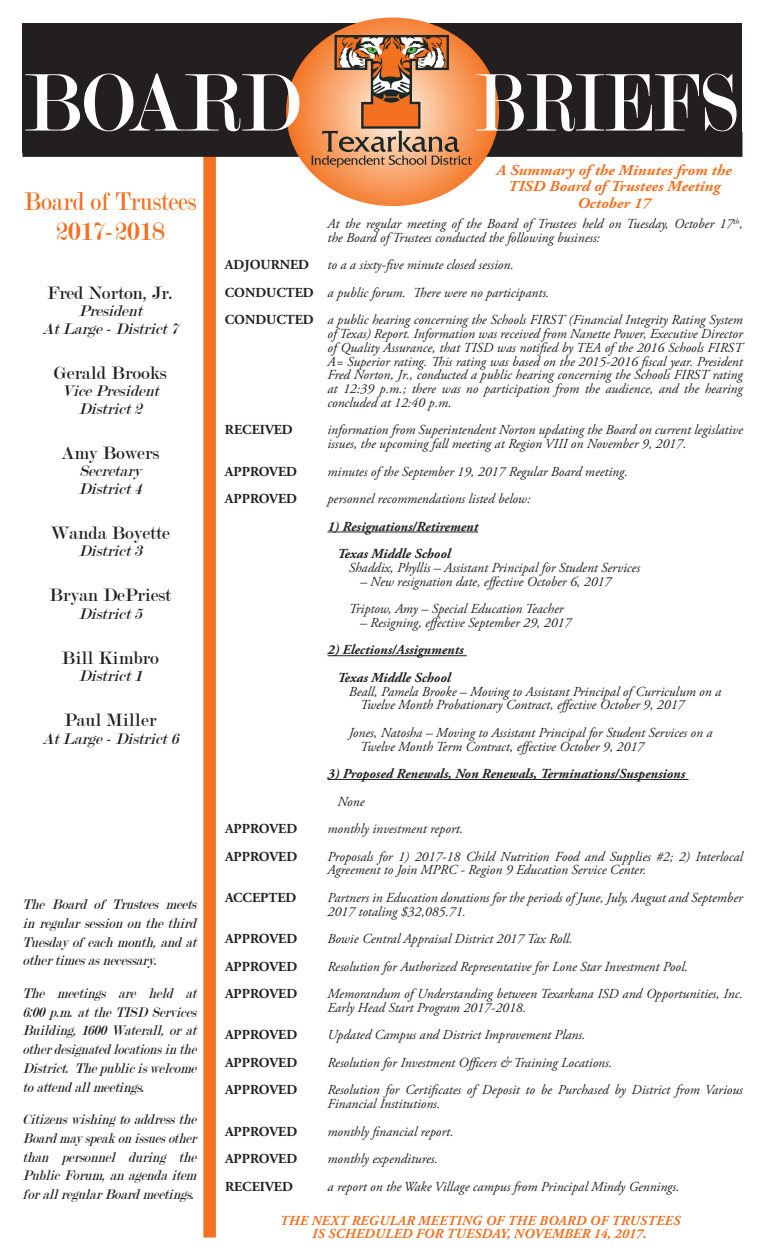
<style>
.page{position:relative;width:765px;height:1260px;background:#fff}
.page>*{position:absolute;margin:0;border:0;box-sizing:border-box;transform-origin:0 0}
.t1{font:87.25px "Modern";color:#fff;scale:.82 1}
.t2{font:87.25px "Modern";color:#fff;scale:.94 1}
.t3{font:27.5px/30.2px "Modern";color:#f37121;text-align:center;scale:.88 1}
.t4{font:19.25px "Modern";color:#231f20}
.t5{font:italic 16.5px/17.5px "Modern";color:#231f20;text-align:center}
.t6{font:italic 700 15.12px/16.2px "Adobe Garamond Pro";color:#f37121;text-align:center;scale:1.07 1}
.t7{font:italic 15px/18.8px "Modern";letter-spacing:-.3em;color:#231f20;text-align:justify;scale:.92 1}
.t8{font:italic 13.75px/13.8px "Adobe Garamond Pro";color:#231f20}
.t9{font:italic 700 13.75px/27.5px "Adobe Garamond Pro";color:#231f20}
.t10{font:700 13.75px "Adobe Garamond Pro";color:#231f20}
.t11{font:italic 700 13.75px/12.5px "Adobe Garamond Pro";letter-spacing:.015em;color:#f37121;text-align:center}
.s1{font-weight:700;font-style:normal}
</style>
<div class="page">
<div style="left:22px;top:23px;width:720px;height:129px;background:#231f20"></div>
<div style="left:203px;top:156px;width:13px;height:1082px;background:#f37121"></div>
<div style="left:22px;top:132px;width:720px;height:25px;background:#231f20"></div>
<svg style="left:286px;top:18px;width:213px;height:188px"></svg>
<svg style="left:311px;top:34px;width:161px;height:134px;background:#cc8d62"></svg>
<hr style="left:328px;top:532px;width:150px;height:1px;background:#231f20">
<hr style="left:328px;top:655px;width:139px;height:1px;background:#231f20">
<hr style="left:328px;top:779px;width:360px;height:1px;background:#231f20">
<h1 class="t2" style="left:24px;top:59px;width:275px">Board</h1>
<h1 class="t1" style="left:475px;top:59px;width:269px">Briefs</h1>
<p class="t6" style="left:496px;top:162px;width:221px">A Summary of the Minutes from the<br>TISD Board of Trustees Meeting<br>October 17</p>
<p class="t8" style="left:327px;top:217px;width:417px">At the regular meeting of the Board of Trustees held on Tuesday, October 17<sup>th</sup>, the Board of Trustees conducted the following business:</p>
<p class="t10" style="left:225px;top:257px;width:86px">ADJOURNED</p>
<h2 class="t3" style="left:24px;top:186px;width:198px">Board of Trustees<br>2017-2018</h2>
<p class="t8" style="left:225px;top:252px;width:519px;line-height:27.5px;text-indent:103px">to a a sixty-five minute closed session.<br><span class="s1">CONDUCTED</span> a public forum. There were no participants.<br><span class="s1">CONDUCTED</span> a public hearing concerning the Schools FIRST (Financial Integrity Rating System</p>
<p class="t8" style="left:327px;top:327px;width:417px;text-align:justify">of Texas) Report. Information was received from Nanette Power, Executive Director of Quality Assurance, that TISD was notified by TEA of the 2016 Schools FIRST A= Superior rating. This rating was based on the 2015-2016 fiscal year. President Fred Norton, Jr., conducted a public hearing concerning the Schools FIRST rating at 12:39 p.m.; there was no participation from the audience, and the hearing concluded at 12:40 p.m.</p>
<p class="t10" style="left:225px;top:422px;width:69px">RECEIVED</p>
<p class="t8" style="left:327px;top:423px;width:417px">information from Superintendent Norton updating the Board on current legislative issues, the upcoming fall meeting at Region VIII on November 9, 2017.</p>
<p class="t10" style="left:225px;top:463px;width:74px">APPROVED</p>
<p class="t8" style="left:327px;top:465px;width:302px">minutes of the September 19, 2017 Regular Board meeting.</p>
<p class="t10" style="left:225px;top:491px;width:74px">APPROVED</p>
<p class="t8" style="left:327px;top:492px;width:204px">personnel recommendations listed below:</p>
<p class="t9" style="left:337px;top:513px;width:142px;text-indent:-10px">1) Resignations/Retirement<br>Texas Middle School</p>
<p class="t8" style="left:349px;top:561px;width:293px">Shaddix, Phyllis – Assistant Principal for Student Services</p>
<p class="t8" style="left:349px;top:568px;width:264px;line-height:27.5px;text-indent:11px">– New resignation date, effective October 6, 2017<br>Triptow, Amy – Special Education Teacher</p>
<p class="t8" style="left:360px;top:616px;width:213px">– Resigning, effective September 29, 2017</p>
<p class="t9" style="left:328px;top:637px;width:138px;text-align:center">2) Elections/Assignments<br>Texas Middle School</p>
<p class="t8" style="left:360px;top:685px;width:363px;text-indent:-11px">Beall, Pamela Brooke – Moving to Assistant Principal of Curriculum on a<br>Twelve Month Probationary Contract, effective October 9, 2017</p>
<p class="t8" style="left:360px;top:726px;width:354px;text-indent:-11px">Jones, Natosha – Moving to Assistant Principal for Student Services on a<br>Twelve Month Term Contract, effective October 9, 2017</p>
<p class="t9" style="left:328px;top:760px;width:359px">3) Proposed Renewals, Non Renewals, Terminations/Suspensions</p>
<p class="t8" style="left:338px;top:795px;width:28px">None</p>
<p class="t10" style="left:225px;top:821px;width:74px">APPROVED</p>
<p class="t8" style="left:328px;top:822px;width:137px">monthly investment report.</p>
<p class="t10" style="left:225px;top:848px;width:74px">APPROVED</p>
<p class="t8" style="left:328px;top:850px;width:417px">Proposals for 1) 2017-18 Child Nutrition Food and Supplies #2; 2) Interlocal<br>Agreement to Join MPRC - Region 9 Education Service Center.</p>
<p class="t10" style="left:225px;top:889px;width:73px">ACCEPTED</p>
<p class="t8" style="left:328px;top:891px;width:417px">Partners in Education donations for the periods of June, July, August and September<br>2017 totaling $32,085.71.</p>
<p class="t10" style="left:225px;top:931px;width:74px">APPROVED</p>
<p class="t8" style="left:328px;top:932px;width:247px">Bowie Central Appraisal District 2017 Tax Roll.</p>
<p class="t10" style="left:225px;top:958px;width:74px">APPROVED</p>
<p class="t8" style="left:328px;top:960px;width:362px">Resolution for Authorized Representative for Lone Star Investment Pool.</p>
<p class="t10" style="left:225px;top:986px;width:74px">APPROVED</p>
<p class="t8" style="left:328px;top:987px;width:417px">Memorandum of Understanding between Texarkana ISD and Opportunities, Inc.<br>Early Head Start Program 2017-2018.</p>
<p class="t10" style="left:225px;top:1027px;width:74px">APPROVED</p>
<p class="t8" style="left:328px;top:1028px;width:260px">Updated Campus and District Improvement Plans.</p>
<p class="t10" style="left:225px;top:1054px;width:74px">APPROVED</p>
<p class="t8" style="left:328px;top:1056px;width:286px">Resolution for Investment Officers &amp; Training Locations.</p>
<p class="t10" style="left:225px;top:1082px;width:74px">APPROVED</p>
<p class="t8" style="left:328px;top:1083px;width:417px">Resolution for Certificates of Deposit to be Purchased by District from Various<br>Financial Institutions.</p>
<p class="t10" style="left:225px;top:1123px;width:74px">APPROVED</p>
<p class="t8" style="left:328px;top:1125px;width:128px">monthly financial report.</p>
<p class="t10" style="left:225px;top:1151px;width:74px">APPROVED</p>
<p class="t8" style="left:328px;top:1152px;width:112px">monthly expenditures.</p>
<p class="t10" style="left:225px;top:1178px;width:69px">RECEIVED</p>
<p class="t8" style="left:328px;top:1180px;width:354px">a report on the Wake Village campus from Principal Mindy Gennings.</p>
<p class="t11" style="left:280px;top:1215px;width:402px">THE NEXT REGULAR MEETING OF THE BOARD OF TRUSTEES<br>IS SCHEDULED FOR TUESDAY, NOVEMBER 14, 2017.</p>
<h3 class="t4" style="left:47px;top:283px;width:128px">Fred Norton, Jr.</h3>
<p class="t5" style="left:42px;top:303px;width:142px">President<br>AtLarge-District7</p>
<h3 class="t4" style="left:54px;top:363px;width:114px">Gerald Brooks</h3>
<p class="t5" style="left:62px;top:383px;width:103px">VicePresident<br>District2</p>
<h3 class="t4" style="left:61px;top:443px;width:100px">Amy Bowers</h3>
<p class="t5" style="left:79px;top:463px;width:69px;text-align:left">Secretary<br>District4</p>
<h3 class="t4" style="left:51px;top:523px;width:121px">Wanda Boyette</h3>
<p class="t5" style="left:79px;top:543px;width:69px">District3</p>
<h3 class="t4" style="left:49px;top:586px;width:124px">Bryan DePriest</h3>
<p class="t5" style="left:79px;top:605px;width:69px">District5</p>
<h3 class="t4" style="left:62px;top:648px;width:99px">Bill Kimbro</h3>
<p class="t5" style="left:79px;top:668px;width:69px">District1</p>
<h3 class="t4" style="left:64px;top:711px;width:94px">Paul Miller</h3>
<p class="t5" style="left:42px;top:730px;width:142px">AtLarge-District6</p>
<p class="t7" style="left:22px;top:895px;width:195px">The Board of Trustees meets inregularsessiononthethird Tuesdayofeach month,andat othertimesasnecessary.</p>
<p class="t7" style="left:22px;top:984px;width:195px">The meetings are held at 6:00p .m.attheTISD Services Building,1600Waterall,orat otherdesignatedlocationsinthe District. Thep ubliciswelcome toattendallmeetings.</p>
<p class="t7" style="left:22px;top:1110px;width:195px">Citizenswishing toaddressthe Boardmayspeakonissuesother than personnel during the PublicForum,anag endaitem forallregularBoardmeetings.</p>
</div>
